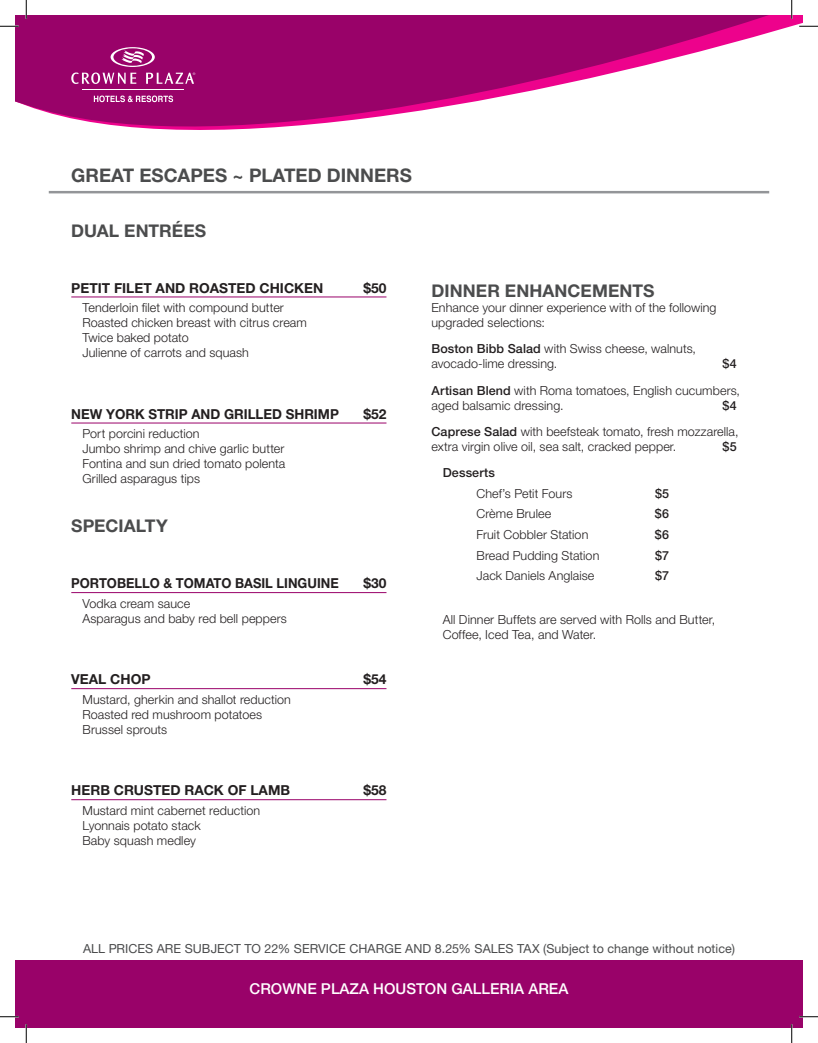
<style>
.page{position:relative;width:818px;height:1043px;background:#fff}
.page>*{position:absolute;margin:0;border:0;box-sizing:border-box;transform-origin:0 0}
.t1{font:700 18.75px "Helvetica Neue LT Std";color:#4b4c4d}
.t2{font:700 17.5px "Helvetica Neue LT Std";letter-spacing:.005em;color:#4b4c4d}
.t3{font:500 15px "Helvetica Neue LT Std";color:#fff}
.t4{font:700 13.75px "Helvetica Neue LT Std";color:#231f20}
.t5{font:700 13.75px "Helvetica Neue LT Std";color:#231f20;scale:.94 1}
.t6{font:300 12.5px/15px "Helvetica Neue LT Std";letter-spacing:.005em;color:#231f20}
.t7{font:12.5px "Helvetica Neue LT Std";letter-spacing:.005em;color:#4b4c4d}
.t8{font:500 12.5px "Helvetica Neue LT Std";letter-spacing:.01em;color:#231f20}
.s1{font-weight:500}
</style>
<div class="page">
<svg style="left:15px;top:15px;width:754px;height:115px;fill:#990269"></svg>
<hr style="left:82px;top:89px;width:101px;height:1px;background:#fff">
<svg style="left:71px;top:47px;width:124px;height:37px;background:#a82880"></svg>
<svg style="left:94px;top:95px;width:79px;height:7px"></svg>
<div style="left:15px;top:960px;width:787px;height:68px;background:#990269"></div>
<hr style="left:49px;top:191px;width:720px;height:2px;background:#939598">
<hr style="left:71px;top:297px;width:315px;height:1px;background:#990269">
<hr style="left:71px;top:423px;width:315px;height:1px;background:#990269">
<hr style="left:71px;top:592px;width:315px;height:1px;background:#990269">
<hr style="left:71px;top:688px;width:315px;height:1px;background:#990269">
<hr style="left:71px;top:799px;width:315px;height:1px;background:#990269">
<svg style="left:0;top:25px;width:19px;height:2px"></svg>
<svg style="left:799px;top:25px;width:19px;height:2px"></svg>
<svg style="left:0;top:1015px;width:19px;height:2px"></svg>
<svg style="left:799px;top:1015px;width:19px;height:2px"></svg>
<svg style="left:25px;top:0;width:2px;height:19px"></svg>
<svg style="left:25px;top:1024px;width:2px;height:18px"></svg>
<svg style="left:790px;top:0;width:2px;height:19px"></svg>
<svg style="left:790px;top:1024px;width:2px;height:18px"></svg>
<h1 class="t1" style="left:71px;top:164px;width:342px">GREAT ESCAPES ~ PLATED DINNERS</h1>
<h2 class="t2" style="left:71px;top:220px;width:136px">DUAL ENTRÉES</h2>
<p class="t4" style="left:71px;top:279px;width:253px">PETIT FILET AND ROASTED CHICKEN</p>
<p class="t4" style="left:363px;top:279px;width:24px">$50</p>
<p class="t6" style="left:82px;top:300px;width:226px">Tenderloin filet with compound butter<br>Roasted chicken breast with citrus cream<br>Twice baked potato<br>Julienne of carrots and squash</p>
<p class="t4" style="left:71px;top:405px;width:269px">NEW YORK STRIP AND GRILLED SHRIMP</p>
<p class="t4" style="left:363px;top:405px;width:24px">$52</p>
<p class="t6" style="left:82px;top:426px;width:204px">Port porcini reduction<br>Jumbo shrimp and chive garlic butter<br>Fontina and sun dried tomato polenta<br>Grilled asparagus tips</p>
<h2 class="t2" style="left:71px;top:515px;width:98px">SPECIALTY</h2>
<p class="t5" style="left:71px;top:575px;width:286px">PORTOBELLO &amp; TOMATO BASIL LINGUINE</p>
<p class="t4" style="left:363px;top:575px;width:24px">$30</p>
<p class="t6" style="left:82px;top:595px;width:206px">Vodka cream sauce<br>Asparagus and baby red bell peppers</p>
<p class="t4" style="left:71px;top:671px;width:81px">VEAL CHOP</p>
<p class="t4" style="left:363px;top:671px;width:24px">$54</p>
<p class="t6" style="left:82px;top:691px;width:210px">Mustard, gherkin and shallot reduction<br>Roasted red mushroom potatoes<br>Brussel sprouts</p>
<p class="t4" style="left:71px;top:782px;width:220px">HERB CRUSTED RACK OF LAMB</p>
<p class="t4" style="left:363px;top:782px;width:24px">$58</p>
<p class="t6" style="left:82px;top:802px;width:179px">Mustard mint cabernet reduction<br>Lyonnais potato stack<br>Baby squash medley</p>
<h2 class="t2" style="left:431px;top:280px;width:224px">DINNER ENHANCEMENTS</h2>
<p class="t6" style="left:431px;top:300px;width:286px">Enhance your dinner experience with of the following upgraded selections:</p>
<p class="t6" style="left:431px;top:341px;width:266px"><span class="s1">Boston Bibb Salad</span> with Swiss cheese, walnuts, avocado-lime dressing.</p>
<p class="t6" style="left:431px;top:350px;width:310px;line-height:26.2px;text-align:right"><span class="s1">$4<br>Artisan Blend</span> with Roma tomatoes, English cucumbers,</p>
<p class="t6" style="left:431px;top:397px;width:134px">aged balsamic dressing.</p>
<p class="t6" style="left:431px;top:392px;width:308px;line-height:26.2px;text-align:right"><span class="s1">$4<br>Caprese Salad</span> with beefsteak tomato, fresh mozzarella,</p>
<p class="t6" style="left:431px;top:439px;width:246px">extra virgin olive oil, sea salt, cracked pepper.</p>
<p class="t8" style="left:722px;top:439px;width:16px">$5</p>
<p class="t8" style="left:442px;top:465px;width:54px">Desserts</p>
<p class="t6" style="left:476px;top:485px;width:97px">Chef’s Petit Fours</p>
<p class="t8" style="left:655px;top:486px;width:16px">$5</p>
<p class="t6" style="left:476px;top:506px;width:76px">Crème Brulee</p>
<p class="t8" style="left:655px;top:506px;width:16px">$6</p>
<p class="t6" style="left:476px;top:527px;width:113px">Fruit Cobbler Station</p>
<p class="t8" style="left:655px;top:527px;width:16px">$6</p>
<p class="t6" style="left:476px;top:547px;width:124px">Bread Pudding Station</p>
<p class="t8" style="left:655px;top:548px;width:16px">$7</p>
<p class="t6" style="left:476px;top:568px;width:119px">Jack Daniels Anglaise</p>
<p class="t8" style="left:655px;top:568px;width:16px">$7</p>
<p class="t6" style="left:442px;top:611px;width:274px">All Dinner Buffets are served with Rolls and Butter,<br>Coffee, Iced Tea, and Water.</p>
<p class="t7" style="left:83px;top:940px;width:653px">ALL PRICES ARE SUBJECT TO 22% SERVICE CHARGE AND 8.25% SALES TAX (Subject to change without notice)</p>
<p class="t3" style="left:249px;top:979px;width:320px">CROWNE PLAZA HOUSTON GALLERIA AREA</p>
</div>
